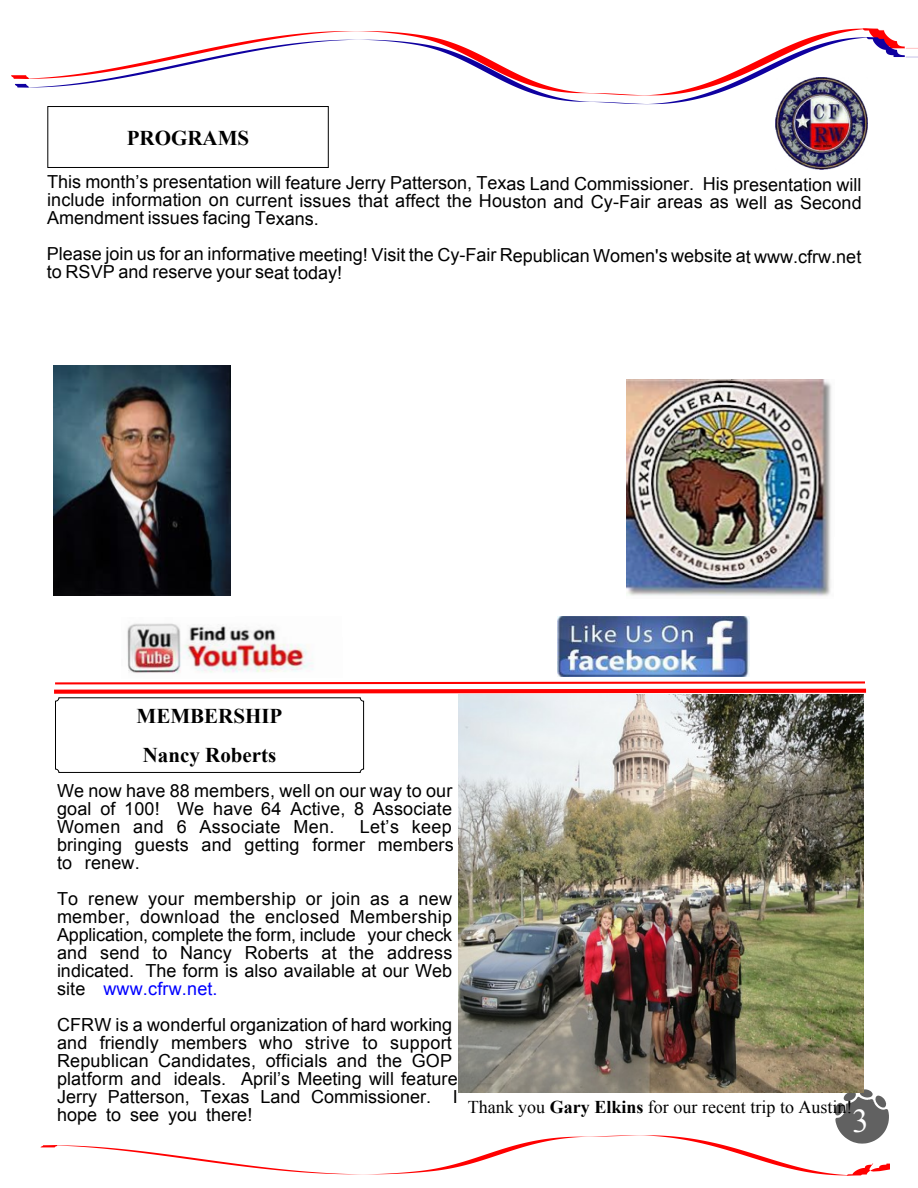
<style>
.page{position:relative;width:918px;height:1188px;background:#fff}
.page>*{position:absolute;margin:0;border:0;box-sizing:border-box;transform-origin:0 0}
.t1{font:700 21px/39.2px "Times New Roman";color:#000}
.t2{font:18px/18px "Arial";color:#000;text-align:justify}
.t3{font:18px "Times New Roman";color:#000}
.s1{color:#00f}
.s2{font-weight:700}
</style>
<div class="page">
<svg style="left:11px;top:29px;width:877px;height:50px"></svg>
<svg style="left:15px;top:37px;width:903px;height:67px"></svg>
<img style="left:459px;top:695px;width:405px;height:391px">
<img style="left:776px;top:77px;width:91px;height:92px">
<div style="left:55px;top:697px;width:309px;height:76px;border:1px solid #000;border-radius:3px"></div>
<svg style="left:54px;top:681px;width:812px;height:13px"></svg>
<img style="left:127px;top:623px;width:186px;height:50px">
<img style="left:558px;top:616px;width:191px;height:61px">
<img style="left:626px;top:379px;width:206px;height:217px">
<img style="left:53px;top:366px;width:178px;height:230px">
<div style="left:48px;top:106px;width:281px;height:62px;border:1px solid #000"></div>
<svg style="left:41px;top:1086px;width:849px;height:89px"></svg>
<p class="t1" style="left:127px;top:120px;width:124px">PROGRAMS</p>
<p class="t2" style="left:47px;top:176px;width:816px;line-height:17.4px">This month’s presentation will feature Jerry Patterson, Texas Land Commissioner. His presentation will include information on current issues that affect the Houston and Cy-Fair areas as well as Second Amendment issues facing Texans.</p>
<p class="t2" style="left:47px;top:248px;width:816px;line-height:17px">Please join us for an informative meeting! Visit the Cy-Fair Republican Women's website at www.cfrw.net to RSVP and reserve your seat today!</p>
<p class="t1" style="left:137px;top:699px;width:147px">MEMBERSHIP<br>Nancy Roberts</p>
<p class="t2" style="left:57px;top:783px;width:397px">We now have 88 members, well on our way to our goal of 100! We have 64 Active, 8 Associate Women and 6 Associate Men.</p>
<p class="t2" style="left:57px;top:819px;width:398px;text-indent:303px">Let’s keep bringing guests and getting former members to renew.</p>
<p class="t2" style="left:57px;top:891px;width:397px">To renew your membership or join as a new member, download the enclosed Membership Application, complete the form, include your check and send to Nancy Roberts at the address indicated. The form is also available at our Web site <span class="s1">www.cfrw.net.</span></p>
<p class="t2" style="left:57px;top:1017px;width:402px;text-align:left">CFRW is a wonderful organization of hard working and friendly members who strive to support Republican Candidates, officials and the GOP platform and ideals. April’s Meeting will feature Jerry Patterson, Texas Land Commissioner. I hope to see you there!</p>
<p class="t3" style="left:468px;top:1101px;width:386px">Thank you <span class="s2">Gary Elkins</span> for our recent trip to Austin!</p>
</div>
